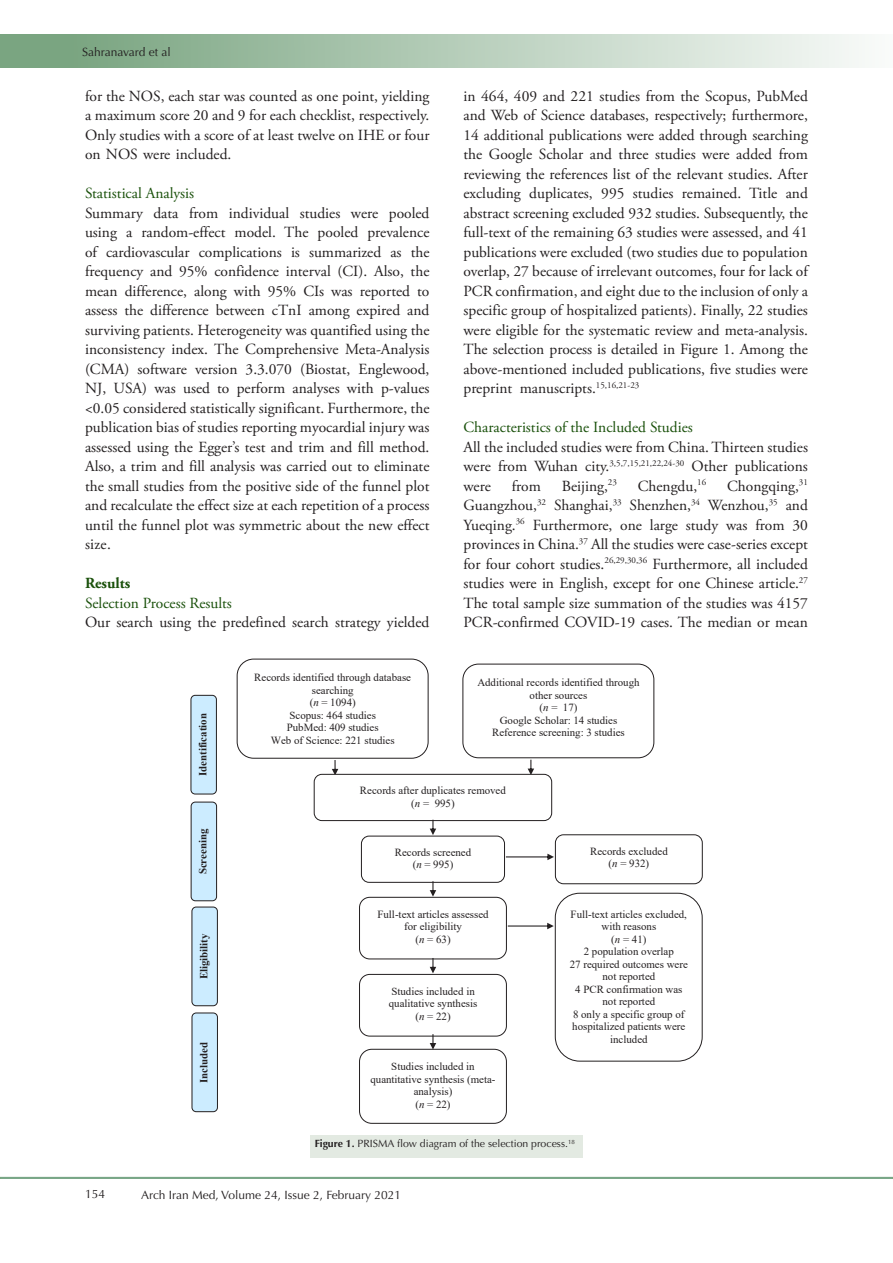
<style>
.page{position:relative;width:893px;height:1263px;background:#fff}
.page>*{position:absolute;margin:0;border:0;box-sizing:border-box;transform-origin:0 0}
.t1{font:15.45px/19.5px "Adobe Garamond Pro";color:#231f20;text-align:justify}
.t2{font:15.45px "Adobe Garamond Pro";color:#19500a}
.t3{font:700 15.45px "Adobe Garamond Pro";color:#19500a}
.t4{font:12px "Optima LT Std";color:#231f20}
.t5{font:10.95px/12.5px "Times New Roman";color:#231f20;text-align:center}
.t6{font:700 10.95px "Times New Roman";color:#231f20}
.t7{font:10.5px "Optima LT Std";color:#231f20}
.s1{font-style:italic}
.s2{font-weight:700}
</style>
<div class="page">
<div style="left:0;top:1177px;width:893px;height:2px;background:#0099e5;border:1px solid #7aa581"></div>
<div style="left:0;top:35px;width:893px;height:33px;background:linear-gradient(to right,#719f78,#f9fbf9)"></div>
<div style="left:237px;top:659px;width:191px;height:99px;background:#fff;border:1px solid #231f20;border-radius:17px"></div>
<div style="left:191px;top:802px;width:26px;height:99px;background:#ccecff;border:1px solid #231f20;border-radius:4px"></div>
<div style="left:192px;top:1012px;width:26px;height:100px;background:#ccecff;border:1px solid #231f20;border-radius:4px"></div>
<div style="left:192px;top:907px;width:26px;height:99px;background:#ccecff;border:1px solid #231f20;border-radius:4px"></div>
<svg style="left:332px;top:760px;width:6px;height:14px"></svg>
<svg style="left:528px;top:760px;width:6px;height:14px"></svg>
<div style="left:191px;top:695px;width:26px;height:99px;background:#ccecff;border:1px solid #231f20;border-radius:4px"></div>
<div style="left:463px;top:664px;width:191px;height:94px;background:#fff;border:1px solid #231f20;border-radius:16px"></div>
<div style="left:314px;top:774px;width:238px;height:47px;background:#fff;border:1px solid #231f20;border-radius:8px"></div>
<div style="left:361px;top:836px;width:144px;height:46px;background:#fff;border:1px solid #231f20;border-radius:8px"></div>
<div style="left:555px;top:835px;width:147px;height:49px;background:#fff;border:1px solid #231f20;border-radius:8px"></div>
<div style="left:359px;top:897px;width:148px;height:62px;background:#fff;border:1px solid #231f20;border-radius:10px"></div>
<div style="left:555px;top:893px;width:147px;height:168px;background:#fff;border:1px solid #231f20;border-radius:24px"></div>
<div style="left:359px;top:974px;width:148px;height:62px;background:#fff;border:1px solid #231f20;border-radius:10px"></div>
<div style="left:359px;top:1049px;width:148px;height:74px;background:#fff;border:1px solid #231f20;border-radius:12px"></div>
<svg style="left:430px;top:820px;width:6px;height:15px"></svg>
<svg style="left:430px;top:881px;width:6px;height:16px"></svg>
<svg style="left:430px;top:958px;width:6px;height:15px"></svg>
<svg style="left:430px;top:1034px;width:6px;height:15px"></svg>
<svg style="left:506px;top:854px;width:48px;height:6px"></svg>
<svg style="left:508px;top:923px;width:46px;height:6px"></svg>
<div style="left:310px;top:1135px;width:273px;height:22px;background:#e3eae2"></div>
<p class="t4" style="left:82px;top:45px;width:90px">Sahranavard et al</p>
<p class="t1" style="left:85px;top:86px;width:346px">for the NOS, each star was counted as one point, yielding a maximum score 20 and 9 for each checklist, respectively.<br>Only studies with a score of at least twelve on IHE or four on NOS were included.</p>
<p class="t2" style="left:85px;top:184px;width:111px">Statistical Analysis</p>
<p class="t1" style="left:85px;top:203px;width:346px">Summary data from individual studies were pooled using a random-effect model. The pooled prevalence of cardiovascular complications is summarized as the frequency and 95% confidence interval (CI). Also, the mean difference, along with 95% CIs was reported to assess the difference between cTnI among expired and surviving patients. Heterogeneity was quantified using the inconsistency index. The Comprehensive Meta-Analysis (CMA) software version 3.3.070 (Biostat, Englewood, NJ, USA) was used to perform analyses with p-values &lt;0.05 considered statistically significant. Furthermore, the publication bias of studies reporting myocardial injury was assessed using the Egger’s test and trim and fill method.<br>Also, a trim and fill analysis was carried out to eliminate the small studies from the positive side of the funnel plot and recalculate the effect size at each repetition of a process until the funnel plot was symmetric about the new effect size.</p>
<p class="t3" style="left:85px;top:574px;width:47px">Results</p>
<p class="t2" style="left:85px;top:593px;width:148px">Selection Process Results</p>
<p class="t1" style="left:85px;top:613px;width:346px">Our search using the predefined search strategy yielded</p>
<p class="t6" style="left:195px;top:776px;width:64px;rotate:-90deg">Identification</p>
<p class="t5" style="left:254px;top:671px;width:158px">Records identified through database searching<br>(<span class="s1">n</span> = 1094)<br>Scopus: 464 studies<br>PubMed: 409 studies<br>Web of Science: 221 studies</p>
<p class="t1" style="left:463px;top:86px;width:346px">in 464, 409 and 221 studies from the Scopus, PubMed and Web of Science databases, respectively; furthermore, 14 additional publications were added through searching the Google Scholar and three studies were added from reviewing the references list of the relevant studies. After excluding duplicates, 995 studies remained. Title and abstract screening excluded 932 studies. Subsequently, the full-text of the remaining 63 studies were assessed, and 41 publications were excluded (two studies due to population overlap, 27 because of irrelevant outcomes, four for lack of PCR confirmation, and eight due to the inclusion of only a specific group of hospitalized patients). Finally, 22 studies were eligible for the systematic review and meta-analysis.<br>The selection process is detailed in Figure 1. Among the above-mentioned included publications, five studies were preprint manuscripts.<sup>15,16,21-23</sup></p>
<p class="t2" style="left:463px;top:418px;width:231px">Characteristics of the Included Studies</p>
<p class="t1" style="left:463px;top:437px;width:346px">All the included studies were from China. Thirteen studies were from Wuhan city.<sup>3,5,7,15,21,22,24-30</sup> Other publications were</p>
<p class="t1" style="left:512px;top:476px;width:31px">from</p>
<p class="t1" style="left:562px;top:476px;width:57px">Beijing,<sup>23</sup></p>
<p class="t1" style="left:638px;top:476px;width:70px">Chengdu,<sup>16</sup></p>
<p class="t1" style="left:463px;top:476px;width:346px;text-indent:264px">Chongqing,<sup>31<br></sup>Guangzhou,<sup>32</sup> Shanghai,<sup>33</sup> Shenzhen,<sup>34</sup> Wenzhou,<sup>35</sup> and Yueqing.<sup>36</sup> Furthermore, one large study was from 30 provinces in China.<sup>37</sup> All the studies were case-series except for four cohort studies.<sup>26,29,30,36</sup> Furthermore, all included studies were in English, except for one Chinese article.<sup>27<br></sup>The total sample size summation of the studies was 4157<br>PCR-confirmed COVID-19 cases. The median or mean</p>
<p class="t5" style="left:477px;top:676px;width:164px">Additional records identified through other sources<br>(<span class="s1">n</span> = 17)<br>Google Scholar: 14 studies<br>Reference screening: 3 studies</p>
<p class="t6" style="left:195px;top:874px;width:47px;rotate:-90deg">Screening</p>
<p class="t6" style="left:196px;top:979px;width:47px;rotate:-90deg">Eligibility</p>
<p class="t6" style="left:196px;top:1083px;width:43px;rotate:-90deg">Included</p>
<p class="t5" style="left:360px;top:784px;width:147px">Records after duplicates removed (<span class="s1">n</span> = 995)</p>
<p class="t5" style="left:395px;top:845px;width:78px">Records screened (<span class="s1">n</span> = 995)</p>
<p class="t5" style="left:590px;top:844px;width:79px">Records excluded (<span class="s1">n</span> = 932)</p>
<p class="t5" style="left:377px;top:907px;width:113px">Full-text articles assessed for eligibility<br>(<span class="s1">n</span> = 63)</p>
<p class="t5" style="left:570px;top:907px;width:120px">Full-text articles excluded, with reasons<br>(<span class="s1">n</span> = 41)<br>2 population overlap<br>27 required outcomes were not reported<br>4 PCR confirmation was not reported<br>8 only a specific group of hospitalized patients were included</p>
<p class="t5" style="left:389px;top:985px;width:90px">Studies included in qualitative synthesis (<span class="s1">n</span> = 22)</p>
<p class="t5" style="left:370px;top:1060px;width:127px">Studies included in quantitative synthesis (meta&shy;analysis)<br>(<span class="s1">n</span> = 22)</p>
<p class="t7" style="left:315px;top:1138px;width:262px"><span class="s2">Figure 1.</span> PRISMA flow diagram of the selection process.<sup>18</sup></p>
<p class="t4" style="left:85px;top:1187px;width:22px">154</p>
<p class="t4" style="left:141px;top:1188px;width:261px">Arch Iran Med, Volume 24, Issue 2, February 2021</p>
</div>
